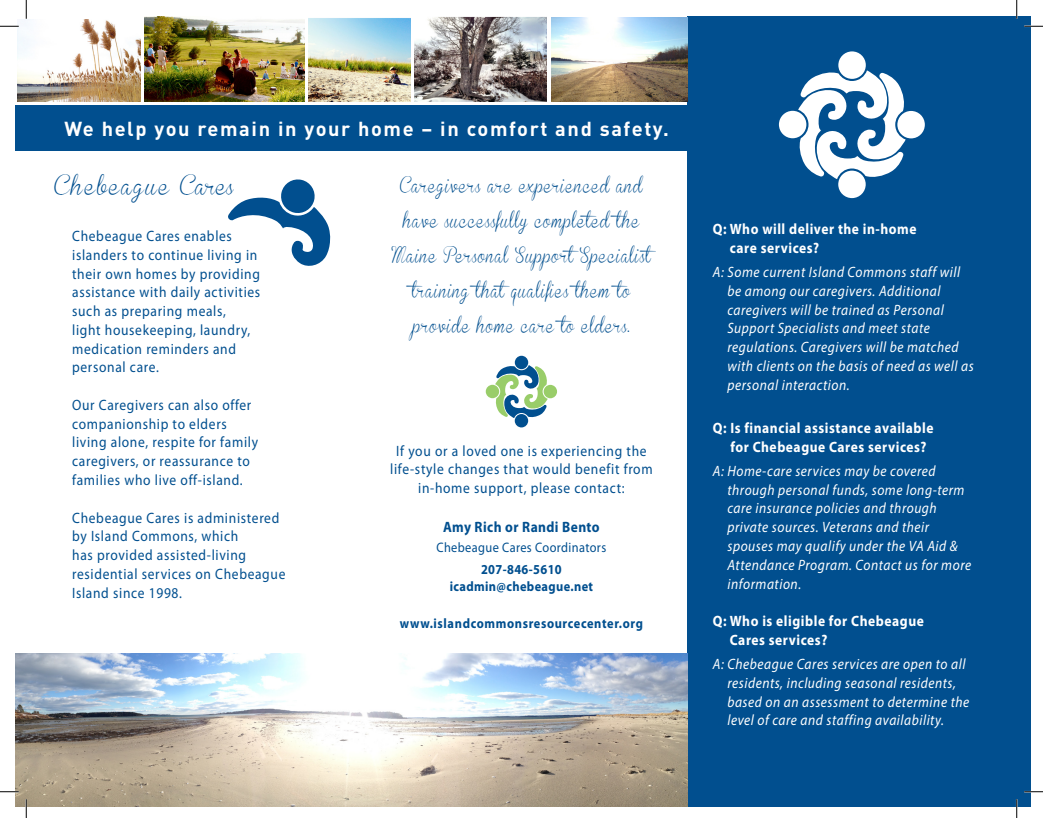
<style>
.page{position:relative;width:1043px;height:818px;background:#fff}
.page>*{position:absolute;margin:0;border:0;box-sizing:border-box;transform-origin:0 0}
.t1{font:700 20px "DIN";letter-spacing:.08em;color:#fff}
.t2{font:20px "Brannboll Smal";letter-spacing:.08em;color:#014f8f}
.t3{font:16.25px "Brannboll Smal";letter-spacing:.05em;color:#014f8f;scale:.9 1}
.t4{font:italic 15px/18.8px "Myriad Pro";letter-spacing:.04em;color:#fff;scale:.9 1}
.t5{font:15px/18.8px "Myriad Pro";letter-spacing:.05em;color:#014f8f;scale:.9 1}
.t6{font:700 15px/18.8px "Myriad Pro";letter-spacing:.04em;color:#fff;scale:.9 1}
.t7{font:700 15px "Myriad Pro";letter-spacing:.03em;color:#014f8f;scale:.9 1}
.t8{font:700 13.75px "Myriad Pro";letter-spacing:.04em;color:#014f8f;scale:.9 1}
.t9{font:13.75px "Myriad Pro";letter-spacing:.03em;color:#014f8f;scale:.9 1}
</style>
<div class="page">
<div style="left:687px;top:16px;width:343px;height:790px;background:#014f8f"></div>
<div style="left:16px;top:106px;width:671px;height:45px;background:#014f8f"></div>
<img style="left:15px;top:653px;width:672px;height:153px">
<img style="left:414px;top:16px;width:132px;height:86px">
<img style="left:17px;top:20px;width:123px;height:82px">
<img style="left:144px;top:16px;width:160px;height:86px">
<img style="left:308px;top:18px;width:102px;height:84px">
<img style="left:551px;top:17px;width:136px;height:85px">
<div style="left:838px;top:51px;width:28px;height:28px;background:#fff;border-radius:50%"></div>
<div style="left:838px;top:170px;width:27px;height:28px;background:#fff;border-radius:50%"></div>
<div style="left:779px;top:111px;width:27px;height:27px;background:#fff;border-radius:50%"></div>
<div style="left:897px;top:111px;width:27px;height:27px;background:#fff;border-radius:50%"></div>
<svg style="left:798px;top:70px;width:107px;height:109px"></svg>
<div style="left:515px;top:356px;width:13px;height:13px;background:#014f8f;border-radius:50%"></div>
<div style="left:514px;top:414px;width:14px;height:13px;background:#014f8f;border-radius:50%"></div>
<div style="left:486px;top:385px;width:13px;height:13px;background:#99cd69;border-radius:50%"></div>
<div style="left:543px;top:385px;width:14px;height:13px;background:#99cd69;border-radius:50%"></div>
<svg style="left:495px;top:365px;width:52px;height:53px"></svg>
<svg style="left:228px;top:179px;width:103px;height:87px"></svg>
<svg style="left:0;top:25px;width:19px;height:2px"></svg>
<svg style="left:1024px;top:25px;width:18px;height:2px"></svg>
<svg style="left:0;top:790px;width:19px;height:2px"></svg>
<svg style="left:1024px;top:790px;width:18px;height:2px"></svg>
<svg style="left:25px;top:0;width:2px;height:19px"></svg>
<svg style="left:25px;top:799px;width:2px;height:19px"></svg>
<svg style="left:1015px;top:0;width:2px;height:19px"></svg>
<svg style="left:1015px;top:799px;width:2px;height:19px"></svg>
<p class="t1" style="left:64px;top:116px;width:606px">We help you remain in your home – in comfort and safety.</p>
<p class="t2" style="left:54px;top:176px;width:181px">Chebeague Cares</p>
<p class="t5" style="left:72px;top:226px;width:210px">Chebeague Cares enables islanders to continue living in their own homes by providing assistance with daily activities such as preparing meals,<br>light housekeeping, laundry, medication reminders and personal care.</p>
<p class="t5" style="left:72px;top:395px;width:208px">Our Caregivers can also offer companionship to elders living alone, respite for family caregivers, or reassurance to families who live off-island.</p>
<p class="t5" style="left:72px;top:508px;width:238px">Chebeague Cares is administered by Island Commons, which<br>has provided assisted-living residential services on Chebeague<br>Island since 1998.</p>
<p class="t3" style="left:400px;top:176px;width:271px">Caregivers are experienced and</p>
<p class="t3" style="left:403px;top:211px;width:264px">have successfully completed the</p>
<p class="t3" style="left:392px;top:246px;width:301px">Maine Personal SupportSpecialist</p>
<p class="t3" style="left:412px;top:281px;width:247px">training thatqualifies them to</p>
<p class="t3" style="left:413px;top:316px;width:242px">provide home care to elders.</p>
<p class="t5" style="left:390px;top:441px;width:293px;text-align:center">If you or a loved one is experiencing the life-style changes that would benefit from in-home support, please contact:</p>
<p class="t7" style="left:443px;top:517px;width:175px">Amy Rich or Randi Bento</p>
<p class="t9" style="left:436px;top:538px;width:190px">Chebeague Cares Coordinators</p>
<p class="t8" style="left:481px;top:560px;width:91px">207-846-5610</p>
<p class="t8" style="left:449px;top:577px;width:161px">icadmin@chebeague.net</p>
<p class="t8" style="left:400px;top:614px;width:271px">www.islandcommonsresourcecenter.org</p>
<p class="t6" style="left:730px;top:219px;width:209px;text-indent:-17px">Q: Who will deliver the in-home care services?</p>
<p class="t4" style="left:727px;top:262px;width:275px;text-indent:-15px">A: Some current Island Commons staff will be among our caregivers. Additional caregivers will be trained as Personal Support Specialists and meet state regulations. Caregivers will be matched with clients on the basis of need as well as personal interaction.</p>
<p class="t6" style="left:730px;top:418px;width:227px;text-indent:-18px">Q: Is financial assistance available for Chebeague Cares services?</p>
<p class="t4" style="left:727px;top:461px;width:272px;text-indent:-15px">A: Home-care services may be covered through personal funds, some long-term care insurance policies and through private sources. Veterans and their spouses may qualify under the VA Aid &amp; Attendance Program. Contact us for more information.</p>
<p class="t6" style="left:730px;top:611px;width:217px;text-indent:-17px">Q: Who is eligible for Chebeague<br>Cares services?</p>
<p class="t4" style="left:727px;top:654px;width:270px;text-indent:-15px">A: Chebeague Cares services are open to all residents, including seasonal residents, based on an assessment to determine the level of care and staffing availability.</p>
</div>
